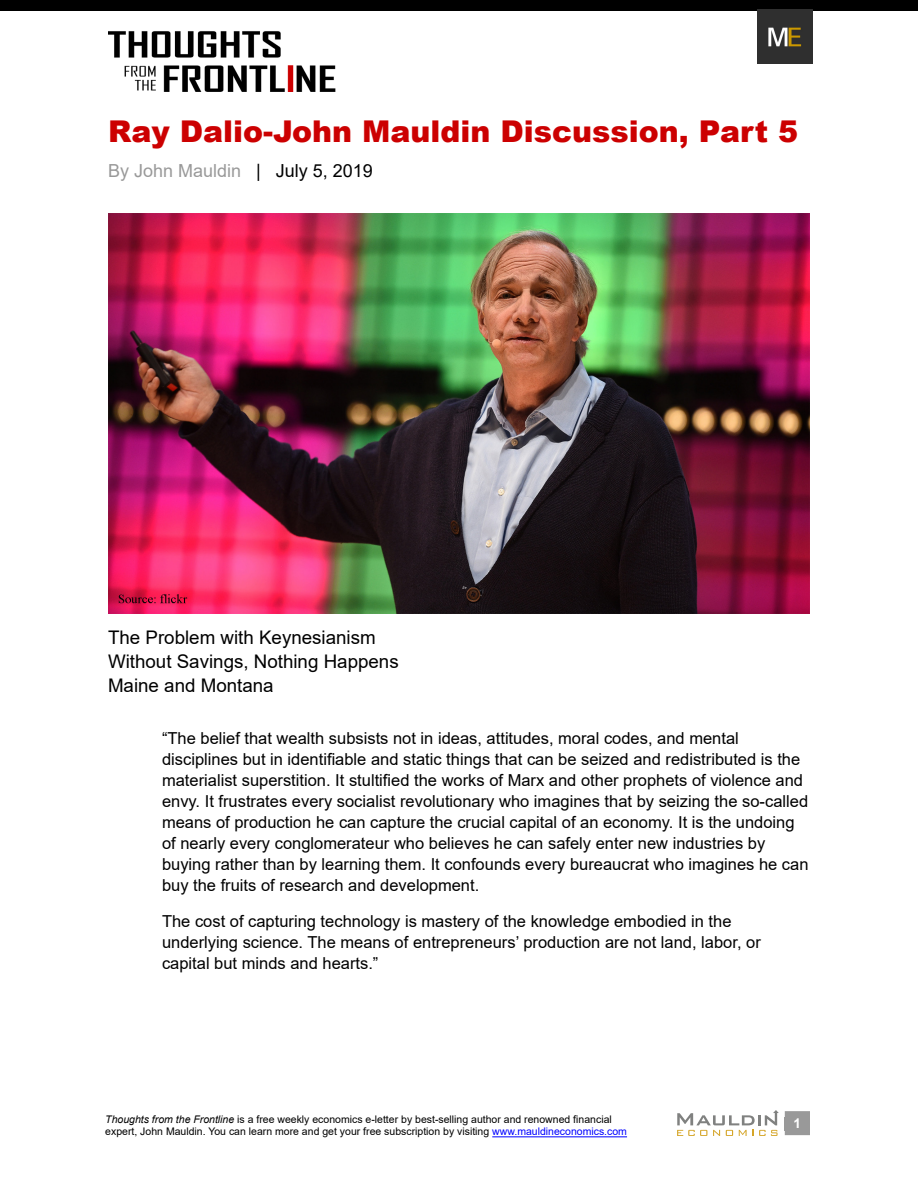
<style>
.page{position:relative;width:918px;height:1188px;background:#fff}
.page>*{position:absolute;margin:0;border:0;box-sizing:border-box;transform-origin:0 0}
.FirstHeading{font:900 30px "Arial";color:#cc0001}
.TOC-Subhead{font:18.75px "Arial";color:#000}
.Date-Issue{font:18px "Arial";color:#999}
.Body-Text-Indent{font:16.5px/21px "Arial";color:#000}
.Pagination{font:700 13.5px "Arial";color:#fff}
.t1{font:10.5px/12.6px "Arial";color:#000}
.s1{color:#000}
.s2{font-style:italic}
.s3{color:#00f}
</style>
<div class="page">
<div style="left:785px;top:1111px;width:25px;height:24px;background:#999"></div>
<hr style="left:492px;top:1136px;width:135px;height:1px;background:#00f">
<img style="left:108px;top:31px;width:228px;height:61px">
<div style="left:0;top:0;width:918px;height:11px;background:#000"></div>
<img style="left:758px;top:9px;width:55px;height:55px">
<svg style="left:677px;top:1110px;width:102px;height:26px"></svg>
<img style="left:108px;top:213px;width:702px;height:401px">
<p class="FirstHeading" style="left:108px;top:110px;width:692px">Ray Dalio-John Mauldin Discussion, Part 5</p>
<p class="Date-Issue" style="left:108px;top:158px;width:266px">By John Mauldin <span class="s1">| July 5, 2019</span></p>
<p class="TOC-Subhead" style="left:108px;top:624px;width:269px">The Problem with Keynesianism</p>
<p class="TOC-Subhead" style="left:108px;top:648px;width:292px">Without Savings, Nothing Happens</p>
<p class="TOC-Subhead" style="left:108px;top:672px;width:167px">Maine and Montana</p>
<p class="Body-Text-Indent" style="left:162px;top:728px;width:648px">“The belief that wealth subsists not in ideas, attitudes, moral codes, and mental disciplines but in identifiable and static things that can be seized and redistributed is the materialist superstition. It stultified the works of Marx and other prophets of violence and envy. It frustrates every socialist revolutionary who imagines that by seizing the so-called means of production he can capture the crucial capital of an economy. It is the undoing of nearly every conglomerateur who believes he can safely enter new industries by buying rather than by learning them. It confounds every bureaucrat who imagines he can buy the fruits of research and development.</p>
<p class="Body-Text-Indent" style="left:162px;top:911px;width:600px">The cost of capturing technology is mastery of the knowledge embodied in the underlying science. The means of entrepreneurs’ production are not land, labor, or capital but minds and hearts.”</p>
<p class="t1" style="left:105px;top:1113px;width:523px"><span class="s2">Thoughts from the Frontline</span> is a free weekly economics e-letter by best-selling author and renowned financial expert, John Mauldin. You can learn more and get your free subscription by visiting <span class="s3">www.mauldineconomics.com</span></p>
<p class="Pagination" style="left:794px;top:1113px;width:9px">1</p>
</div>
